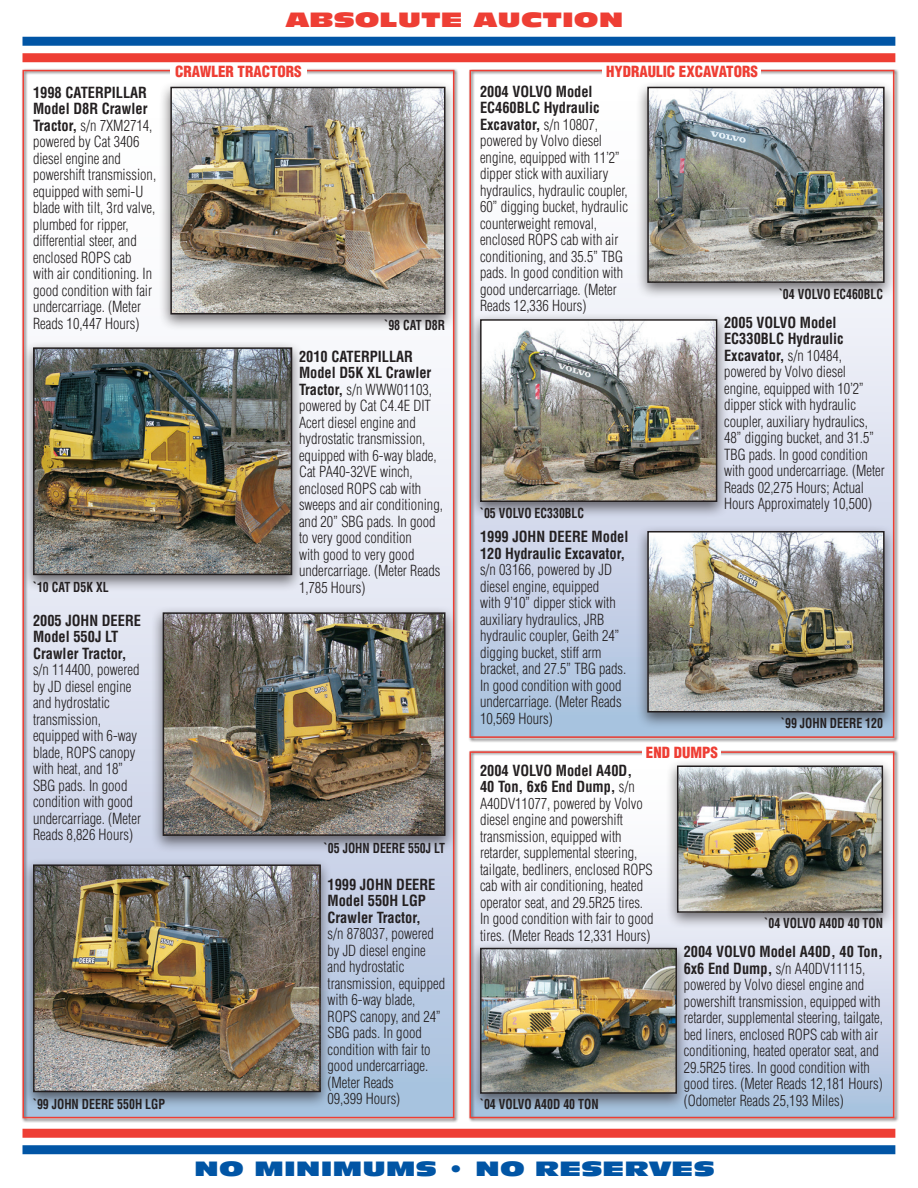
<style>
.page{position:relative;width:918px;height:1188px;background:#fff}
.page>*{position:absolute;margin:0;border:0;box-sizing:border-box;transform-origin:0 0}
.t1{font:20.25px "Antique Olive Std Nord";color:#0155a5;scale:1.15 1}
.t2{font:20.25px "Antique Olive Std Nord";color:#ee3e34;scale:1.15 1}
.t3{font:300 condensed 15px/16.5px "Helvetica LT Std";color:#231f20;scale:.96 1}
.t4{font:900 condensed 15px "Helvetica LT Std";color:#ee3e34}
.t5{font:700 condensed 13.5px "Helvetica LT Std";color:#231f20;scale:.88 1}
.s1{font-weight:700}
</style>
<div class="page">
<div style="left:22px;top:37px;width:873px;height:9px;background:#0155a5"></div>
<div style="left:22px;top:53px;width:873px;height:9px;background:#ee3e34"></div>
<div style="left:22px;top:1145px;width:873px;height:9px;background:#0155a5"></div>
<div style="left:22px;top:1129px;width:873px;height:9px;background:#ee3e34"></div>
<div style="left:21px;top:69px;width:438px;height:1054px;background:#231f20;opacity:.84"></div>
<div style="left:468px;top:750px;width:431px;height:373px;background:#231f20;opacity:.84"></div>
<div style="left:470px;top:751px;width:424px;height:367px;border:2px solid #ee3e34"></div>
<div style="left:468px;top:69px;width:431px;height:674px;background:#231f20;opacity:.84"></div>
<div style="left:170px;top:67px;width:137px;height:12px;background:#fff"></div>
<div style="left:643px;top:747px;width:78px;height:13px;background:#fff"></div>
<div style="left:602px;top:66px;width:159px;height:20px;background:#fff"></div>
<div style="left:159px;top:80px;width:298px;height:251px;background:#231f20;opacity:.65"></div>
<img style="left:173px;top:90px;width:270px;height:222px">
<div style="left:170px;top:87px;width:276px;height:228px;border:2px solid #231f20"></div>
<div style="left:151px;top:606px;width:306px;height:246px;background:#231f20;opacity:.65"></div>
<img style="left:166px;top:615px;width:277px;height:218px">
<div style="left:163px;top:612px;width:283px;height:224px;border:2px solid #231f20"></div>
<div style="left:21px;top:341px;width:283px;height:251px;background:#231f20;opacity:.65"></div>
<img style="left:36px;top:350px;width:253px;height:222px">
<div style="left:33px;top:347px;width:259px;height:228px;border:2px solid #231f20"></div>
<div style="left:21px;top:858px;width:311px;height:251px;background:#231f20;opacity:.65"></div>
<img style="left:36px;top:867px;width:282px;height:222px">
<div style="left:33px;top:864px;width:288px;height:228px;border:2px solid #231f20"></div>
<div style="left:665px;top:759px;width:229px;height:170px;background:#231f20;opacity:.65"></div>
<img style="left:680px;top:769px;width:200px;height:141px">
<div style="left:677px;top:766px;width:206px;height:147px;border:2px solid #231f20"></div>
<div style="left:468px;top:941px;width:220px;height:169px;background:#231f20;opacity:.65"></div>
<img style="left:483px;top:951px;width:191px;height:140px">
<div style="left:480px;top:948px;width:197px;height:146px;border:2px solid #231f20"></div>
<div style="left:636px;top:80px;width:260px;height:220px;background:#231f20;opacity:.65"></div>
<img style="left:650px;top:90px;width:232px;height:190px">
<div style="left:647px;top:87px;width:238px;height:196px;border:2px solid #231f20"></div>
<div style="left:636px;top:525px;width:260px;height:204px;background:#231f20;opacity:.65"></div>
<img style="left:650px;top:534px;width:232px;height:175px">
<div style="left:647px;top:531px;width:238px;height:181px;border:2px solid #231f20"></div>
<div style="left:468px;top:313px;width:261px;height:206px;background:#231f20;opacity:.65"></div>
<img style="left:483px;top:322px;width:231px;height:177px">
<div style="left:480px;top:319px;width:237px;height:183px;border:2px solid #231f20"></div>
<p class="t2" style="left:286px;top:8px;width:295px">ABSOLUTE AUCTION</p>
<p class="t3" style="left:33px;top:84px;width:130px"><span class="s1">1998 CATERPILLAR<br>Model D8R Crawler<br>Tractor,</span> s/n 7XM2714, powered by Cat 3406 diesel engine and powershift transmission, equipped with semi-U blade with tilt, 3rd valve, plumbed for ripper, differential steer, and enclosed ROPS cab<br>with air conditioning. In good condition with fair undercarriage. (Meter<br>Reads 10,447 Hours)</p>
<p class="t5" style="left:33px;top:579px;width:87px">`10 CAT D5K XL</p>
<p class="t3" style="left:33px;top:612px;width:114px"><span class="s1">2005 JOHN DEERE<br>Model 550J LT<br>Crawler Tractor, </span>s/n 114400, powered by JD diesel engine and hydrostatic transmission, equipped with 6-way blade, ROPS canopy with heat, and 18”<br>SBG pads. In good condition with good undercarriage. (Meter<br>Reads 8,826 Hours)</p>
<p class="t5" style="left:33px;top:1096px;width:151px">`99 JOHN DEERE 550H LGP</p>
<p class="t4" style="left:175px;top:62px;width:128px">CRAWLER TRACTORS</p>
<p class="t5" style="left:384px;top:317px;width:71px">`98 CAT D8R</p>
<p class="t3" style="left:299px;top:348px;width:151px"><span class="s1">2010 CATERPILLAR<br>Model D5K XL Crawler<br>Tractor,</span> s/n WWW01103, powered by Cat C4.4E DIT<br>Acert diesel engine and hydrostatic transmission, equipped with 6-way blade,<br>Cat PA40-32VE winch, enclosed ROPS cab with sweeps and air conditioning, and 20” SBG pads. In good to very good condition<br>with good to very good undercarriage. (Meter Reads<br>1,785 Hours)</p>
<p class="t5" style="left:324px;top:839px;width:139px">`05 JOHN DEERE 550J LT</p>
<p class="t3" style="left:328px;top:876px;width:124px"><span class="s1">1999 JOHN DEERE<br>Model 550H LGP<br>Crawler Tractor,<br></span>s/n 878037, powered by JD diesel engine and hydrostatic transmission, equipped with 6-way blade,<br>ROPS canopy, and 24”<br>SBG pads. In good condition with fair to good undercarriage. (Meter Reads<br>09,399 Hours)</p>
<p class="t4" style="left:606px;top:62px;width:153px">HYDRAULIC EXCAVATORS</p>
<p class="t3" style="left:480px;top:83px;width:156px"><span class="s1">2004 VOLVO Model<br>EC460BLC Hydraulic<br>Excavator,</span> s/n 10807, powered by Volvo diesel engine, equipped with 11’2” dipper stick with auxiliary hydraulics, hydraulic coupler,<br>60” digging bucket, hydraulic counterweight removal, enclosed ROPS cab with air conditioning, and 35.5” TBG pads. In good condition with good undercarriage. (Meter<br>Reads 12,336 Hours)</p>
<p class="t5" style="left:779px;top:286px;width:120px">`04 VOLVO EC460BLC</p>
<p class="t5" style="left:480px;top:505px;width:120px">`05 VOLVO EC330BLC</p>
<p class="t3" style="left:480px;top:528px;width:156px"><span class="s1">1999 JOHN DEERE Model<br>120 Hydraulic Excavator, </span>s/n 03166, powered by JD diesel engine, equipped<br>with 9’10” dipper stick with auxiliary hydraulics, JRB hydraulic coupler, Geith 24” digging bucket, stiff arm bracket, and 27.5” TBG pads.<br>In good condition with good undercarriage. (Meter Reads<br>10,569 Hours)</p>
<p class="t3" style="left:724px;top:314px;width:169px"><span class="s1">2005 VOLVO Model<br>EC330BLC Hydraulic<br>Excavator,</span> s/n 10484, powered by Volvo diesel engine, equipped with 10’2” dipper stick with hydraulic coupler, auxiliary hydraulics,<br>48” digging bucket, and 31.5”<br>TBG pads. In good condition with good undercarriage. (Meter<br>Reads 02,275 Hours; Actual<br>Hours Approximately 10,500)</p>
<p class="t4" style="left:646px;top:743px;width:74px">END DUMPS</p>
<p class="t5" style="left:781px;top:715px;width:117px">`99 JOHN DEERE 120</p>
<p class="t3" style="left:480px;top:762px;width:182px"><span class="s1">2004 VOLVO Model A40D,<br>40 Ton, 6x6 End Dump,</span> s/n<br>A40DV11077, powered by Volvo diesel engine and powershift transmission, equipped with retarder, supplemental steering, tailgate, bedliners, enclosed ROPS cab with air conditioning, heated operator seat, and 29.5R25 tires.<br>In good condition with fair to good tires. (Meter Reads 12,331 Hours)</p>
<p class="t5" style="left:480px;top:1096px;width:136px">`04 VOLVO A40D 40 TON</p>
<p class="t5" style="left:764px;top:915px;width:136px">`04 VOLVO A40D 40 TON</p>
<p class="t3" style="left:684px;top:943px;width:209px"><span class="s1">2004 VOLVO Model A40D, 40 Ton, 6x6 End Dump,</span> s/n A40DV11115, powered by Volvo diesel engine and powershift transmission, equipped with retarder, supplemental steering, tailgate, bed liners, enclosed ROPS cab with air conditioning, heated operator seat, and 29.5R25 tires. In good condition with good tires. (Meter Reads 12,181 Hours) (Odometer Reads 25,193 Miles)</p>
<p class="t1" style="left:194px;top:1156px;width:454px">NO MINIMUMS • NO RESERVES</p>
</div>
